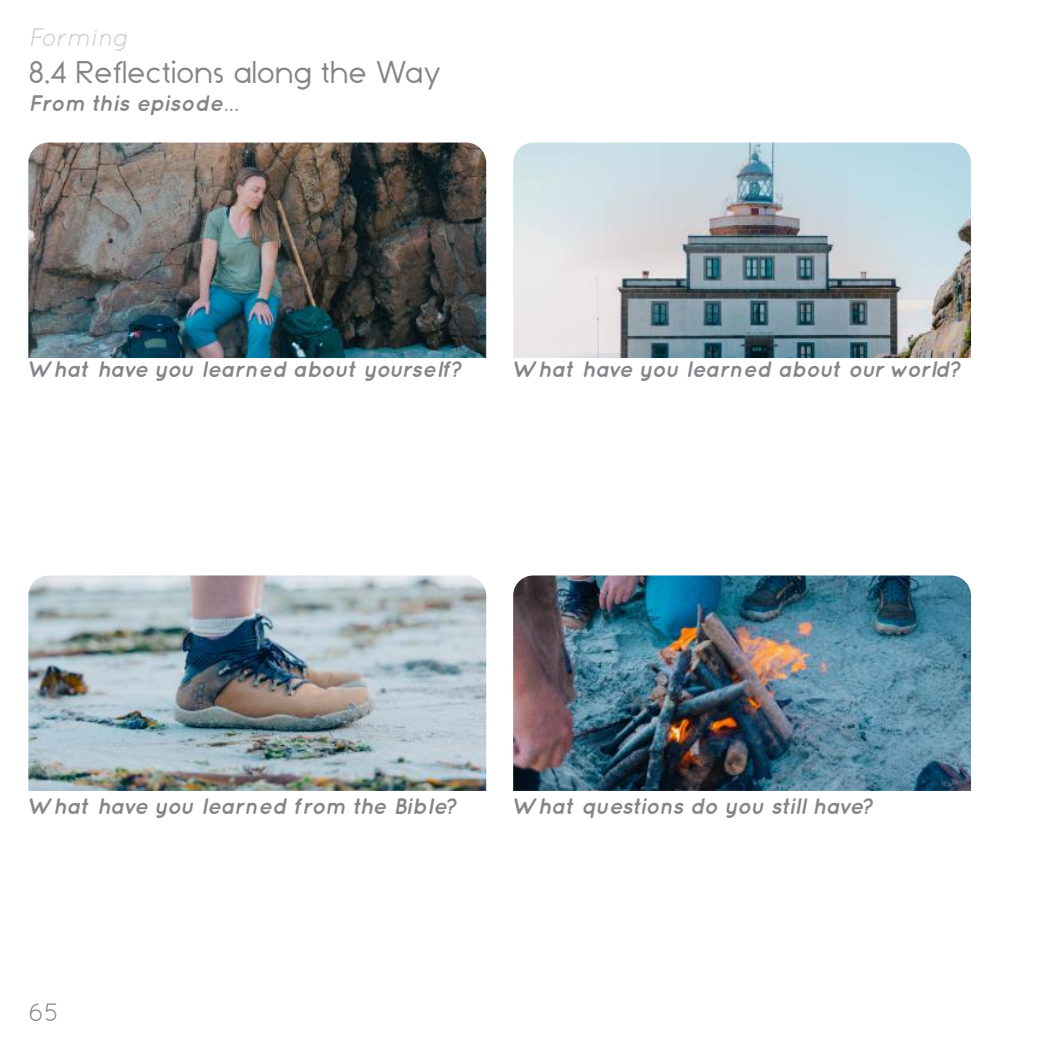
<style>
.page{position:relative;width:1049px;height:1049px;background:#fff}
.page>*{position:absolute;margin:0;border:0;box-sizing:border-box;transform-origin:0 0}
.t1{font:30px "Dominik";color:#858489}
.t2{font:italic 25px "Quicksand";color:#cec8cd}
.t3{font:25px "Quicksand";color:#858489}
.t4{font:italic 700 22.5px "Quicksand";color:#858489}
.t5{font:italic 700 22.5px "Quicksand";letter-spacing:-.02em;color:#858489}
</style>
<div class="page">
<img style="left:28px;top:143px;width:458px;height:215px">
<img style="left:513px;top:143px;width:458px;height:215px">
<img style="left:28px;top:575px;width:458px;height:216px">
<img style="left:513px;top:575px;width:458px;height:216px">
<p class="t2" style="left:28px;top:23px;width:102px">Forming</p>
<h1 class="t1" style="left:28px;top:52px;width:415px">8.4 Reflections along the Way</h1>
<p class="t4" style="left:28px;top:89px;width:212px">From this episode...</p>
<p class="t4" style="left:28px;top:356px;width:437px">What have you learned about yourself?</p>
<p class="t4" style="left:513px;top:356px;width:451px">What have you learned about our world?</p>
<p class="t4" style="left:28px;top:793px;width:432px">What have you learned from the Bible?</p>
<p class="t5" style="left:513px;top:793px;width:363px">What questions do you still have?</p>
<p class="t3" style="left:28px;top:997px;width:33px">65</p>
</div>
